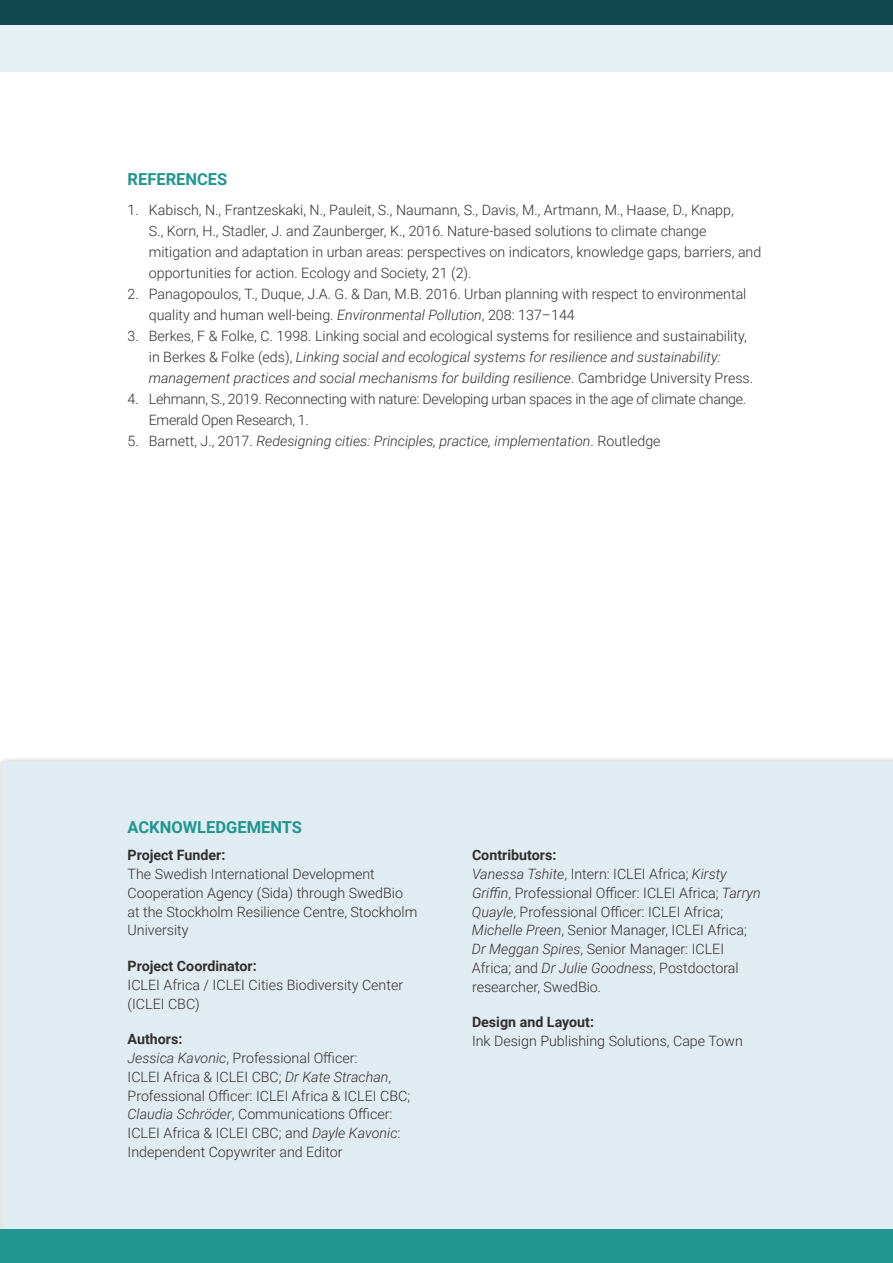
<style>
.page{position:relative;width:893px;height:1263px;background:#fff}
.page>*{position:absolute;margin:0;border:0;box-sizing:border-box;transform-origin:0 0}
.t1{font:700 16.5px "Roboto";color:#1f9690}
.t2{font:300 14.25px/18.8px "Roboto";color:#312f30}
.t3{font:300 14.25px/21px "Roboto";letter-spacing:-.02em;color:#312f30}
.t4{font:italic 300 14.25px "Roboto";color:#312f30}
.t5{font:700 14.25px "Roboto";color:#312f30}
.s1{font-style:italic}
.s2{font-style:normal}
.s3{font-weight:700}
</style>
<div class="page">
<div style="left:1px;top:761px;width:892px;height:502px;background:#e1ecf2"></div>
<div style="left:1px;top:1229px;width:892px;height:34px;background:#1f9690"></div>
<div style="left:1px;top:0;width:892px;height:26px;background:#114750"></div>
<div style="left:1px;top:26px;width:892px;height:46px;background:#e6eff4"></div>
<p class="t1" style="left:128px;top:168px;width:101px">REFERENCES</p>
<p class="t2" style="left:149px;top:199px;width:614px;line-height:21px;text-indent:-21px">1. Kabisch, N., Frantzeskaki, N., Pauleit, S., Naumann, S., Davis, M., Artmann, M., Haase, D., Knapp,<br>S., Korn, H., Stadler, J. and Zaunberger, K., 2016. Nature-based solutions to climate change mitigation and adaptation in urban areas: perspectives on indicators, knowledge gaps, barriers, and opportunities for action. Ecology and Society, 21 (2).</p>
<p class="t2" style="left:149px;top:283px;width:599px;line-height:21px;text-indent:-21px">2. Panagopoulos, T., Duque, J.A. G. &amp; Dan, M.B. 2016. Urban planning with respect to environmental quality and human well-being. <span class="s1">Environmental Pollution</span>, 208: 137–144</p>
<p class="t2" style="left:149px;top:325px;width:606px;line-height:21px;text-indent:-21px">3. Berkes, F &amp; Folke, C. 1998. Linking social and ecological systems for resilience and sustainability, in Berkes &amp; Folke (eds), <span class="s1">Linking social and ecological systems for resilience and sustainability: management practices and social mechanisms for building resilience</span>. Cambridge University Press.</p>
<p class="t3" style="left:149px;top:388px;width:599px;text-indent:-21px">4. Lehmann, S., 2019. Reconnecting with nature: Developing urban spaces in the age of climate change.<br>Emerald Open Research, 1.</p>
<p class="t4" style="left:128px;top:431px;width:535px"><span class="s2">5. Barnett, J., 2017.</span> Redesigning cities: Principles, practice, implementation<span class="s2">. Routledge</span></p>
<p class="t1" style="left:128px;top:816px;width:176px">ACKNOWLEDGEMENTS</p>
<p class="t5" style="left:128px;top:845px;width:99px">Project Funder:</p>
<p class="t2" style="left:128px;top:864px;width:291px">The Swedish International Development Cooperation Agency (Sida) through SwedBio at the Stockholm Resilience Centre, Stockholm University</p>
<p class="t5" style="left:128px;top:956px;width:131px">Project Coordinator:</p>
<p class="t2" style="left:128px;top:975px;width:277px">ICLEI Africa / ICLEI Cities Biodiversity Center (ICLEI CBC)</p>
<p class="t2" style="left:128px;top:1029px;width:284px"><span class="s3">Authors:<br></span><span class="s1">Jessica Kavonic</span>, Professional Officer:<br>ICLEI Africa &amp; ICLEI CBC; <span class="s1">Dr Kate Strachan</span>, Professional Officer: ICLEI Africa &amp; ICLEI CBC; <span class="s1">Claudia Schröder</span>, Communications Officer:<br>ICLEI Africa &amp; ICLEI CBC; and <span class="s1">Dayle Kavonic</span>:<br>Independent Copywriter and Editor</p>
<p class="t2" style="left:472px;top:845px;width:290px"><span class="s3">Contributors:<br></span><span class="s1">Vanessa Tshite</span>, Intern: ICLEI Africa; <span class="s1">Kirsty Griffin</span>, Professional Officer: ICLEI Africa; <span class="s1">Tarryn Quayle</span>, Professional Officer: ICLEI Africa; <span class="s1">Michelle Preen</span>, Senior Manager, ICLEI Africa; <span class="s1">Dr Meggan Spires</span>, Senior Manager: ICLEI Africa; and <span class="s1">Dr Julie Goodness</span>, Postdoctoral researcher, SwedBio.</p>
<p class="t5" style="left:472px;top:1012px;width:124px">Design and Layout:</p>
<p class="t2" style="left:472px;top:1031px;width:272px">Ink Design Publishing Solutions, Cape Town</p>
</div>
